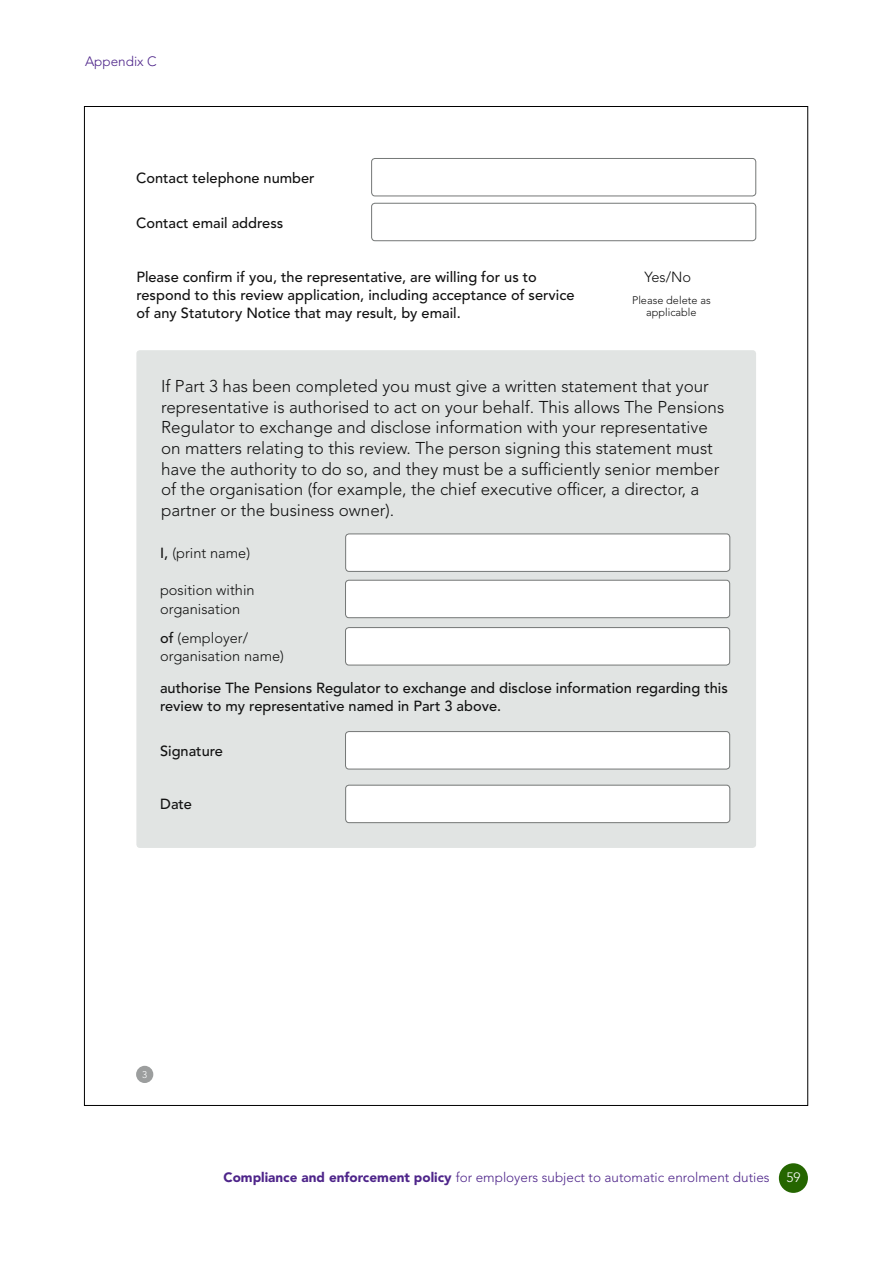
<style>
.page{position:relative;width:893px;height:1263px;background:#fff}
.page>*{position:absolute;margin:0;border:0;box-sizing:border-box;transform-origin:0 0}
.t1{font:16.95px/20.7px "Avenir LT Std Light 12";color:#121212}
.t2{font:500 14.55px/18.1px "Avenir LT Std";color:#121212}
.t3{font:14.55px/18.3px "Avenir LT Std Light 12";color:#121212}
.t4{font:13.5px "Avenir LT Std Light 2";color:#4e258a}
.t5{font:300 13.5px "Avenir LT Std";color:#4e258a}
.t6{font:10.95px/12.1px "Avenir LT Std Light 12";color:#121212;text-align:center}
.t7{font:9.75px "Avenir LT Std Light 12";color:#fff}
.s1{font-family:"Avenir LT Std";font-weight:500}
.s2{font-family:"Avenir LT Std Black 2"}
.s3{font-family:"Avenir LT Std";font-weight:300;color:#fff}
</style>
<div class="page">
<div style="left:779px;top:1163px;width:29px;height:30px;background:#256600;border-radius:50%"></div>
<div style="left:136px;top:1066px;width:17px;height:17px;background:#9c9e9e;border-radius:50%"></div>
<div style="left:371px;top:158px;width:385px;height:38px;border:1px solid #747776;border-radius:3px"></div>
<div style="left:136px;top:350px;width:620px;height:498px;background:#e1e4e3;border-radius:3px"></div>
<div style="left:371px;top:203px;width:385px;height:38px;border:1px solid #747776;border-radius:3px"></div>
<div style="left:346px;top:534px;width:384px;height:37px;background:#fff;border-radius:3px"></div>
<div style="left:345px;top:534px;width:385px;height:38px;border:1px solid #747776;border-radius:3px"></div>
<div style="left:345px;top:580px;width:385px;height:38px;background:#fff;border-radius:3px"></div>
<div style="left:345px;top:580px;width:385px;height:38px;border:1px solid #747776;border-radius:3px"></div>
<div style="left:345px;top:731px;width:385px;height:38px;background:#fff;border-radius:3px"></div>
<div style="left:345px;top:731px;width:385px;height:38px;border:1px solid #747776;border-radius:3px"></div>
<div style="left:346px;top:785px;width:384px;height:38px;background:#fff;border-radius:3px"></div>
<div style="left:345px;top:785px;width:385px;height:38px;border:1px solid #747776;border-radius:3px"></div>
<div style="left:345px;top:628px;width:385px;height:37px;background:#fff;border-radius:3px"></div>
<div style="left:345px;top:627px;width:385px;height:38px;border:1px solid #747776;border-radius:3px"></div>
<p class="t5" style="left:85px;top:53px;width:73px">Appendix C</p>
<p class="t2" style="left:136px;top:169px;width:180px">Contact telephone number</p>
<p class="t2" style="left:136px;top:214px;width:149px">Contact email address</p>
<p class="t2" style="left:136px;top:268px;width:440px">Please confirm if you, the representative, are willing for us to respond to this review application, including acceptance of service of any Statutory Notice that may result, by email.</p>
<p class="t3" style="left:644px;top:268px;width:48px">Yes/No</p>
<p class="t6" style="left:632px;top:294px;width:80px">Please delete as applicable</p>
<p class="t1" style="left:161px;top:376px;width:565px">If Part 3 has been completed you must give a written statement that your representative is authorised to act on your behalf. This allows The Pensions Regulator to exchange and disclose information with your representative on matters relating to this review. The person signing this statement must have the authority to do so, and they must be a sufficiently senior member of the organisation (for example, the chief executive officer, a director, a partner or the business owner).</p>
<p class="t3" style="left:160px;top:544px;width:91px"><span class="s1">I,</span> (print name)</p>
<p class="t3" style="left:160px;top:581px;width:96px">position within organisation</p>
<p class="t3" style="left:160px;top:629px;width:125px"><span class="s1">of</span> (employer/ organisation name)</p>
<p class="t2" style="left:160px;top:679px;width:569px">authorise The Pensions Regulator to exchange and disclose information regarding this review to my representative named in Part 3 above.</p>
<p class="t2" style="left:160px;top:742px;width:64px">Signature</p>
<p class="t2" style="left:160px;top:796px;width:33px">Date</p>
<p class="t7" style="left:142px;top:1069px;width:7px">3</p>
<p class="t4" style="left:223px;top:1169px;width:578px"><span class="s2">Compliance and enforcement policy</span> for employers subject to automatic enrolment duties <span class="s3">59</span></p>
</div>
